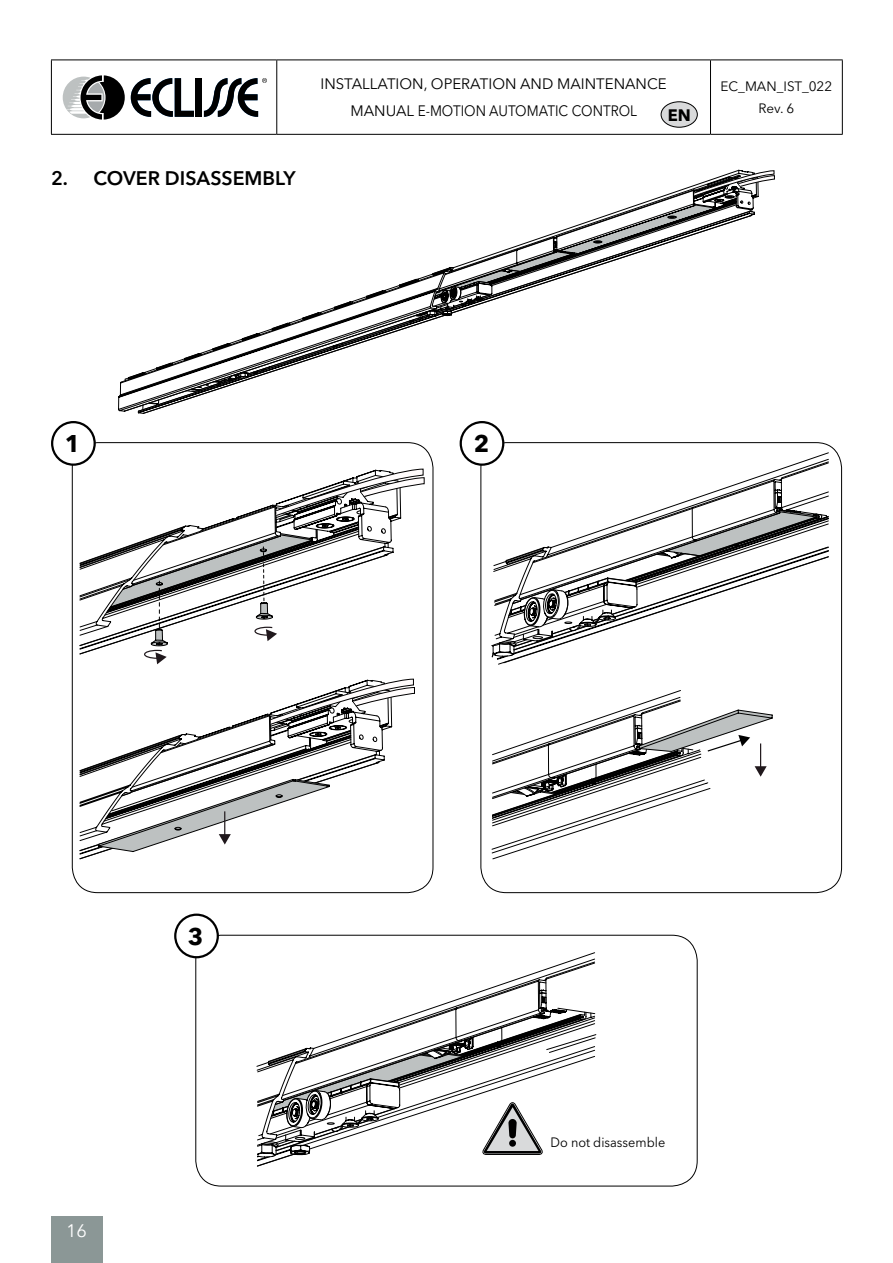
<style>
.page{position:relative;width:893px;height:1263px;background:#fff}
.page>*{position:absolute;margin:0;border:0;box-sizing:border-box;transform-origin:0 0}
.t1{font:700 24px "Avenir Next LT Pro";color:#000}
.t2{font:600 19.5px "Avenir Next LT Pro";color:#000}
.t3{font:18px "Avenir Next LT Pro";color:#fff}
.t4{font:700 16.5px "Avenir Next LT Pro";color:#000}
.t5{font:15px/27px "Avenir Next LT Pro";color:#000;text-align:center}
.t6{font:13.5px/22.5px "Avenir Next LT Pro";color:#000;text-align:center}
.t7{font:13.5px "Avenir Next LT Pro";color:#000;scale:.94 1}
</style>
<div class="page">
<hr style="left:51px;top:60px;width:226px;height:1px;background:#000">
<hr style="left:51px;top:60px;width:1px;height:74px;background:#000">
<hr style="left:277px;top:60px;width:433px;height:1px;background:#000">
<hr style="left:710px;top:60px;width:133px;height:1px;background:#000">
<hr style="left:842px;top:60px;width:1px;height:74px;background:#000">
<hr style="left:51px;top:134px;width:226px;height:1px;background:#000">
<hr style="left:277px;top:134px;width:433px;height:1px;background:#000">
<hr style="left:710px;top:134px;width:133px;height:1px;background:#000">
<hr style="left:276px;top:60px;width:1px;height:74px;background:#000">
<hr style="left:710px;top:60px;width:1px;height:74px;background:#000">
<div style="left:51px;top:1216px;width:51px;height:47px;background:#8b9796"></div>
<svg style="left:63px;top:75px;width:62px;height:45px"></svg>
<div style="left:196px;top:78px;width:6px;height:39px;background:#000"></div>
<svg style="left:131px;top:78px;width:63px;height:39px"></svg>
<svg style="left:204px;top:78px;width:63px;height:39px"></svg>
<div style="left:661px;top:102px;width:36px;height:25px;background:#d9dadb;border-radius:50%"></div>
<div style="left:661px;top:101px;width:37px;height:27px;border:1px solid #000;border-radius:50%"></div>
<div style="left:195px;top:935px;width:503px;height:251px;border:1px solid #000;border-radius:26px"></div>
<div style="left:51px;top:421px;width:45px;height:45px;border:2px solid #000;border-radius:50%"></div>
<div style="left:175px;top:915px;width:43px;height:42px;background:#fff;border-radius:50%"></div>
<div style="left:174px;top:913px;width:45px;height:45px;border:2px solid #000;border-radius:50%"></div>
<div style="left:460px;top:421px;width:44px;height:45px;border:2px solid #000;border-radius:50%"></div>
<svg style="left:118px;top:374px;width:20px;height:38px"></svg>
<svg style="left:138px;top:272px;width:368px;height:142px"></svg>
<svg style="left:435px;top:170px;width:340px;height:126px"></svg>
<svg style="left:80px;top:504px;width:318px;height:142px"></svg>
<svg style="left:276px;top:469px;width:148px;height:47px"></svg>
<svg style="left:110px;top:533px;width:202px;height:131px"></svg>
<svg style="left:80px;top:713px;width:309px;height:138px"></svg>
<svg style="left:270px;top:679px;width:145px;height:46px"></svg>
<svg style="left:98px;top:775px;width:232px;height:77px"></svg>
<svg style="left:492px;top:452px;width:337px;height:205px"></svg>
<svg style="left:497px;top:508px;width:332px;height:156px"></svg>
<svg style="left:492px;top:690px;width:281px;height:169px"></svg>
<svg style="left:256px;top:952px;width:339px;height:119px"></svg>
<svg style="left:257px;top:982px;width:339px;height:184px"></svg>
<h2 class="t2" style="left:51px;top:166px;width:246px">2. COVER DISASSEMBLY</h2>
<p class="t5" style="left:320px;top:70px;width:348px">INSTALLATION, OPERATION AND MAINTENANCE<br>MANUAL E-MOTION AUTOMATIC CONTROL</p>
<p class="t6" style="left:720px;top:75px;width:113px">EC_MAN_IST_022<br>Rev. 6</p>
<p class="t4" style="left:668px;top:105px;width:25px">EN</p>
<h1 class="t1" style="left:65px;top:429px;width:17px">1</h1>
<h1 class="t1" style="left:474px;top:429px;width:17px">2</h1>
<h1 class="t1" style="left:188px;top:922px;width:17px">3</h1>
<p class="t3" style="left:66px;top:1220px;width:22px">16</p>
<p class="t7" style="left:550px;top:1134px;width:124px">Do not disassemble</p>
</div>
